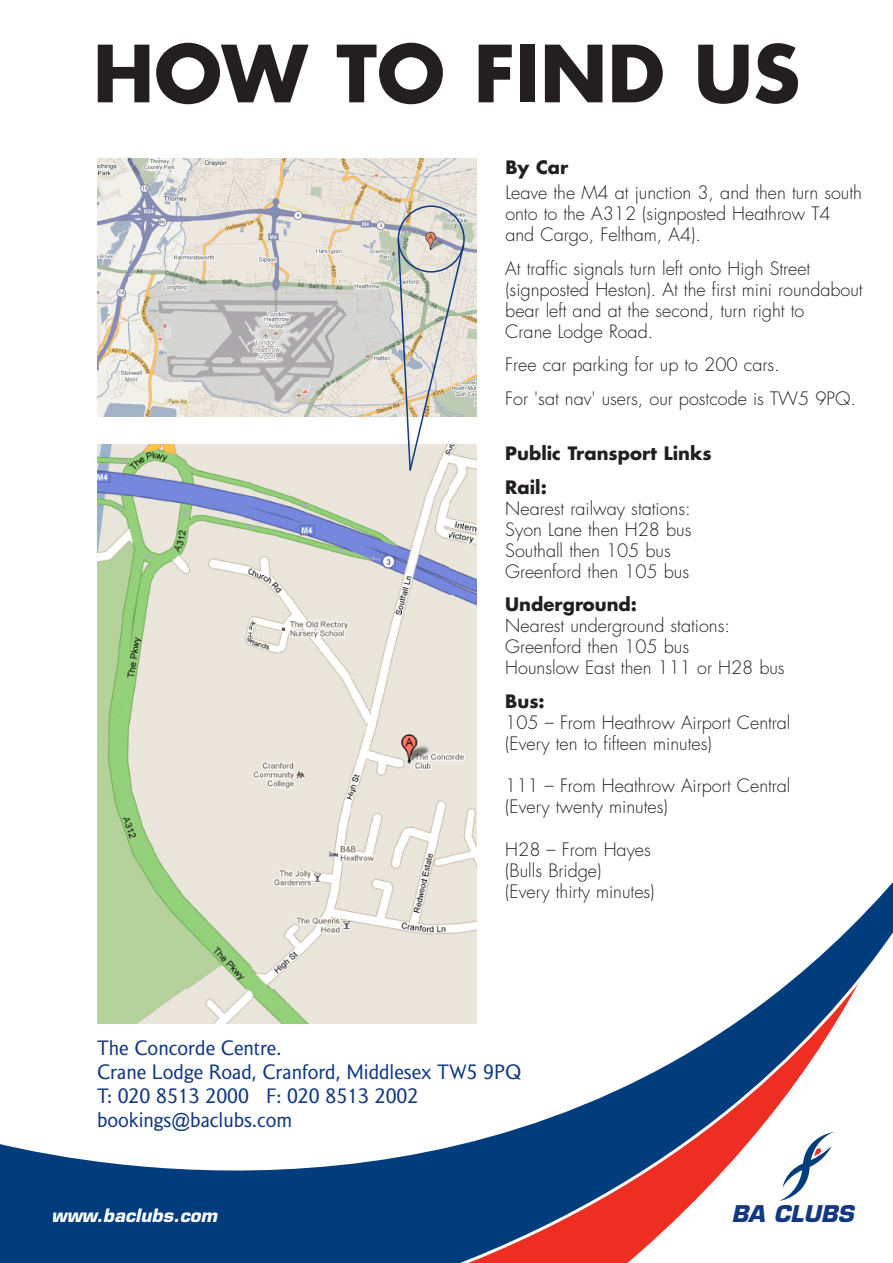
<style>
.page{position:relative;width:893px;height:1263px;background:#fff}
.page>*{position:absolute;margin:0;border:0;box-sizing:border-box;transform-origin:0 0}
.t1{font:700 76.5px "Futura";color:#231f20}
.t2{font:italic 700 22.5px "Eurostile";letter-spacing:.005em;color:#113880}
.t3{font:19.5px/24px "Mylius Sans";color:#113880;scale:.95 1}
.t4{font:300 18px/21px "Futura";color:#231f20}
.t5{font:700 18px/33.8px "Futura";color:#231f20}
.t6{font:italic 700 18px "Eurostile";letter-spacing:.005em;color:#fff}
</style>
<div class="page">
<img style="left:97px;top:444px;width:380px;height:393px">
<svg style="left:0;top:837px;width:893px;height:426px"></svg>
<svg style="left:778px;top:1132px;width:56px;height:69px"></svg>
<img style="left:97px;top:159px;width:380px;height:257px">
<svg style="left:397px;top:205px;width:69px;height:267px;background:#d3d4cd"></svg>
<h1 class="t1" style="left:93px;top:39px;width:709px">HOW TO FIND US</h1>
<p class="t5" style="left:505px;top:152px;width:65px">By Car</p>
<p class="t4" style="left:505px;top:183px;width:358px">Leave the M4 at junction 3, and then turn south onto to the A312 (signposted Heathrow T4 and Cargo, Feltham, A4).</p>
<p class="t4" style="left:505px;top:259px;width:359px">At traffic signals turn left onto High Street (signposted Heston). At the first mini roundabout bear left and at the second, turn right to<br>Crane Lodge Road.</p>
<p class="t4" style="left:505px;top:349px;width:352px;line-height:33.8px">Free car parking for up to 200 cars.<br>For 'sat nav' users, our postcode is TW5 9PQ.</p>
<p class="t5" style="left:505px;top:438px;width:208px">Public Transport Links<br>Rail:</p>
<p class="t4" style="left:505px;top:499px;width:188px">Nearest railway stations:<br>Syon Lane then H28 bus<br>Southall then 105 bus<br>Greenford then 105 bus</p>
<p class="t5" style="left:505px;top:589px;width:133px">Underground:</p>
<p class="t4" style="left:505px;top:617px;width:281px">Nearest underground stations:<br>Greenford then 105 bus<br>Hounslow East then 111 or H28 bus</p>
<p class="t5" style="left:505px;top:686px;width:41px">Bus:</p>
<p class="t4" style="left:505px;top:714px;width:287px">105 – From Heathrow Airport Central (Every ten to fifteen minutes)</p>
<p class="t4" style="left:505px;top:777px;width:287px">111 – From Heathrow Airport Central (Every twenty minutes)</p>
<p class="t4" style="left:505px;top:840px;width:151px">H28 – From Hayes (Bulls Bridge)<br>(Every thirty minutes)</p>
<p class="t3" style="left:97px;top:1037px;width:448px">The Concorde Centre.<br>Crane Lodge Road, Cranford, Middlesex TW5 9PQ<br>T: 020 8513 2000 F: 020 8513 2002 bookings@baclubs.com</p>
<p class="t6" style="left:52px;top:1208px;width:167px">www.baclubs.com</p>
<p class="t2" style="left:731px;top:1205px;width:124px">BA CLUBS</p>
</div>
